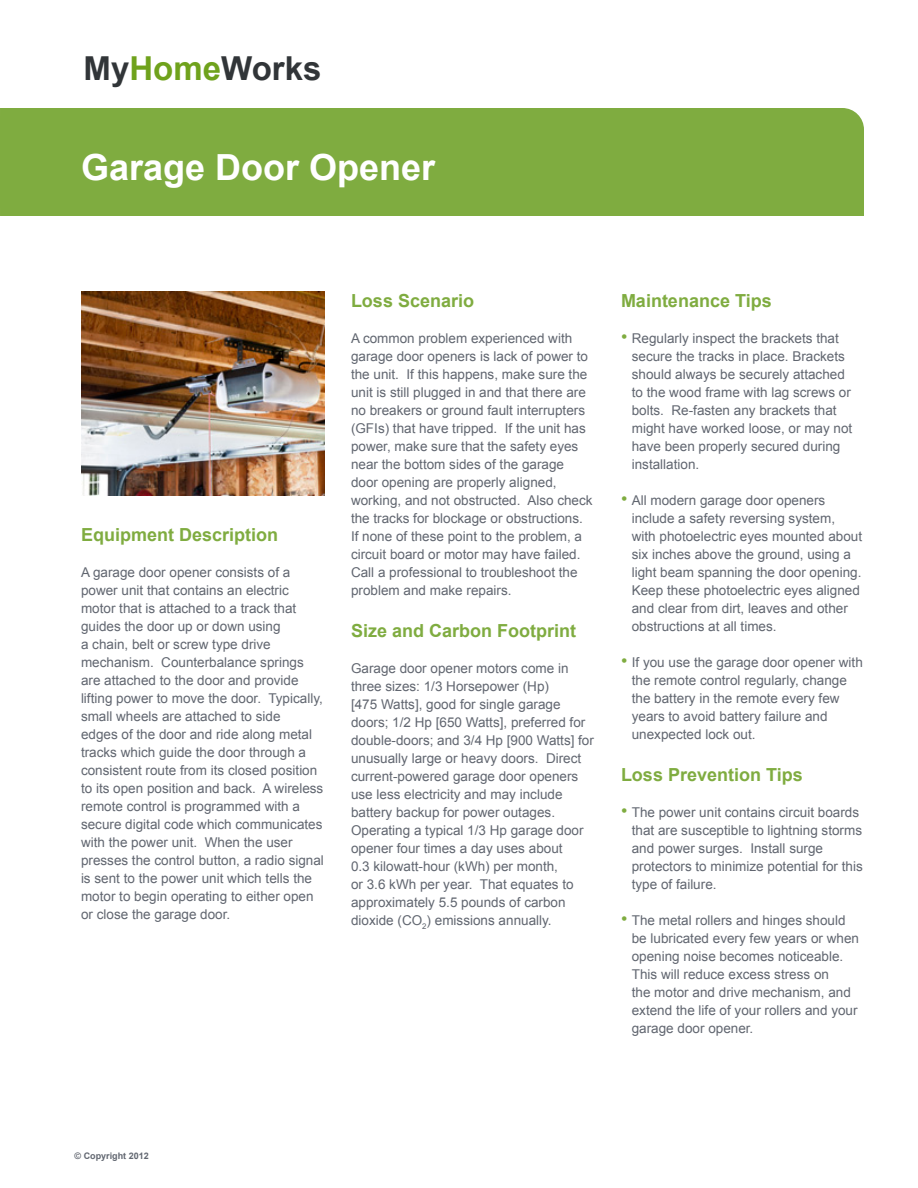
<style>
.page{position:relative;width:918px;height:1188px;background:#fff}
.page>*{position:absolute;margin:0;border:0;box-sizing:border-box;transform-origin:0 0}
.t1{font:700 36px "Arial";color:#fff}
.Subheading_1{font:700 33px "Arial";color:#313538}
.Subheading_1-2{font:700 18px "Arial";color:#7fac40}
.Body_Text{font:13.5px/18px "Arial";color:#616670}
.Bulleted_Body_Text{font:13.5px/18px "Arial";color:#616670}
.Subheading_1-3{font:700 9px "Arial";color:#616670}
.s1{color:#6fa21c}
.s2{font-size:18px;color:#7fac40}
</style>
<div class="page">
<div style="left:0;top:108px;width:864px;height:108px;background:#7fac40"></div>
<img style="left:81px;top:292px;width:243px;height:204px">
<p class="Subheading_1" style="left:84px;top:46px;width:239px">My<span class="s1">Home</span>Works</p>
<p class="t1" style="left:81px;top:143px;width:356px">Garage Door Opener</p>
<p class="Subheading_1-2" style="left:81px;top:523px;width:199px">Equipment Description</p>
<p class="Body_Text" style="left:81px;top:564px;width:244px">A garage door opener consists of a power unit that contains an electric motor that is attached to a track that guides the door up or down using<br>a chain, belt or screw type drive mechanism. Counterbalance springs are attached to the door and provide lifting power to move the door. Typically, small wheels are attached to side<br>edges of the door and ride along metal tracks which guide the door through a consistent route from its closed position to its open position and back. A wireless remote control is programmed with a secure digital code which communicates with the power unit. When the user presses the control button, a radio signal is sent to the power unit which tells the motor to begin operating to either open or close the garage door.</p>
<p class="Subheading_1-2" style="left:351px;top:288px;width:125px">Loss Scenario</p>
<p class="Body_Text" style="left:351px;top:329px;width:243px">A common problem experienced with garage door openers is lack of power to the unit. If this happens, make sure the unit is still plugged in and that there are no breakers or ground fault interrupters (GFIs) that have tripped. If the unit has power, make sure that the safety eyes near the bottom sides of the garage door opening are properly aligned, working, and not obstructed. Also check the tracks for blockage or obstructions.<br>If none of these point to the problem, a circuit board or motor may have failed.<br>Call a professional to troubleshoot the problem and make repairs.</p>
<p class="Subheading_1-2" style="left:351px;top:618px;width:227px">Size and Carbon Footprint</p>
<p class="Body_Text" style="left:351px;top:659px;width:244px">Garage door opener motors come in three sizes: 1/3 Horsepower (Hp)<br>[475 Watts], good for single garage doors; 1/2 Hp [650 Watts], preferred for double-doors; and 3/4 Hp [900 Watts] for unusually large or heavy doors. Direct current-powered garage door openers use less electricity and may include battery backup for power outages.<br>Operating a typical 1/3 Hp garage door opener four times a day uses about<br>0.3 kilowatt-hour (kWh) per month,<br>or 3.6 kWh per year. That equates to approximately 5.5 pounds of carbon dioxide (CO<sub>2</sub>) emissions annually.</p>
<p class="Subheading_1-2" style="left:621px;top:288px;width:152px">Maintenance Tips</p>
<p class="Bulleted_Body_Text" style="left:632px;top:329px;width:222px;text-indent:-11px"><span class="s2">•</span> Regularly inspect the brackets that secure the tracks in place. Brackets should always be securely attached to the wood frame with lag screws or bolts. Re-fasten any brackets that might have worked loose, or may not have been properly secured during installation.</p>
<p class="Bulleted_Body_Text" style="left:632px;top:491px;width:232px;text-indent:-11px"><span class="s2">•</span> All modern garage door openers include a safety reversing system, with photoelectric eyes mounted about six inches above the ground, using a light beam spanning the door opening.<br>Keep these photoelectric eyes aligned and clear from dirt, leaves and other obstructions at all times.</p>
<p class="Bulleted_Body_Text" style="left:632px;top:653px;width:233px;text-indent:-11px"><span class="s2">•</span> If you use the garage door opener with the remote control regularly, change the battery in the remote every few years to avoid battery failure and unexpected lock out.</p>
<p class="Subheading_1-2" style="left:621px;top:762px;width:183px">Loss Prevention Tips</p>
<p class="Bulleted_Body_Text" style="left:632px;top:803px;width:233px;text-indent:-11px"><span class="s2">•</span> The power unit contains circuit boards that are susceptible to lightning storms and power surges. Install surge protectors to minimize potential for this type of failure.</p>
<p class="Bulleted_Body_Text" style="left:632px;top:911px;width:229px;text-indent:-11px"><span class="s2">•</span> The metal rollers and hinges should be lubricated every few years or when opening noise becomes noticeable.<br>This will reduce excess stress on<br>the motor and drive mechanism, and extend the life of your rollers and your garage door opener.</p>
<p class="Subheading_1-3" style="left:75px;top:1149px;width:76px">© Copyright 2012</p>
</div>
